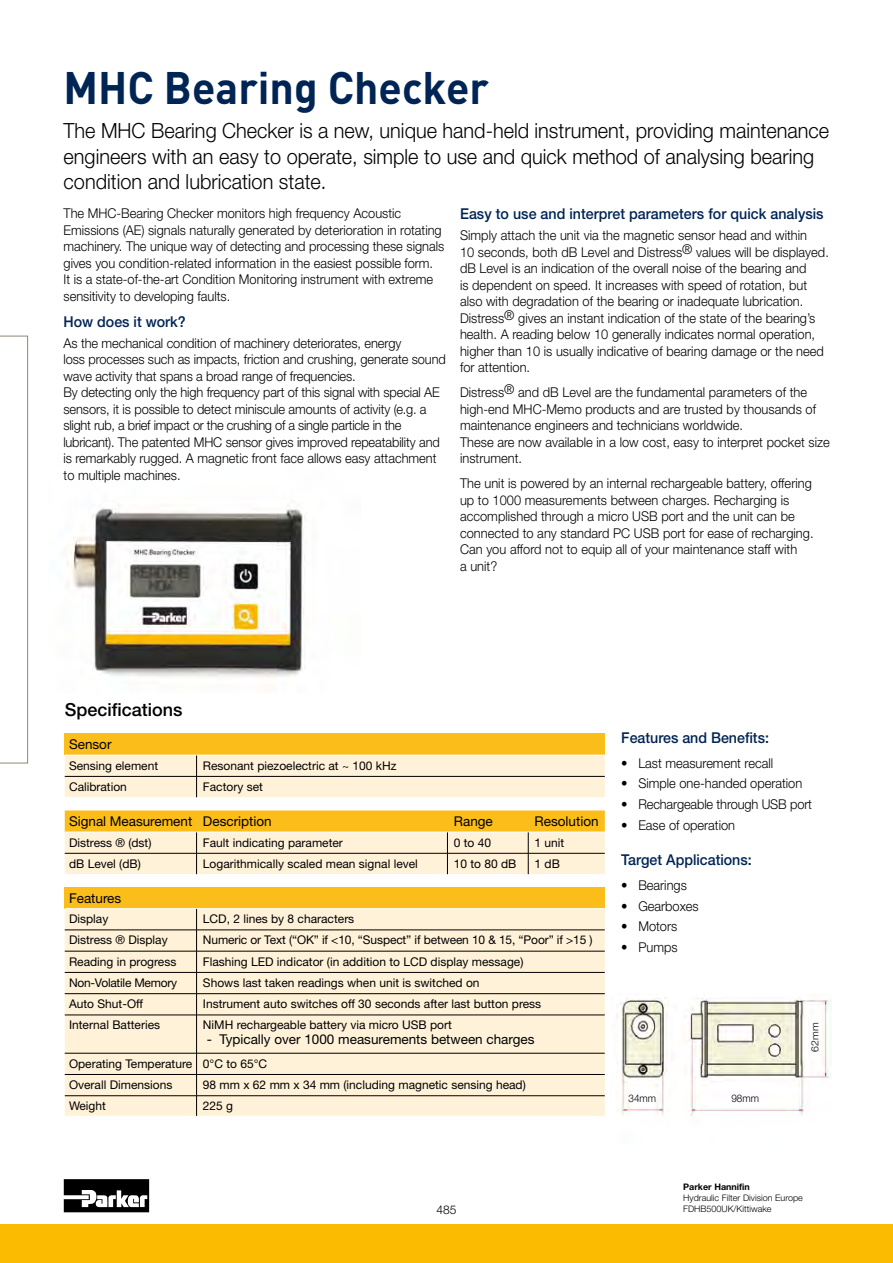
<style>
.page{position:relative;width:893px;height:1263px;background:#fff}
.page>*{position:absolute;margin:0;border:0;box-sizing:border-box;transform-origin:0 0}
.t1{font:700 45px "DINOT";color:#002454;scale:.95 1}
.t2{font:300 21px/25.5px "Helvetica Neue LT Std";color:#000;scale:.95 1}
.t3{font:500 18px "Helvetica Neue LT Std";color:#000}
.t4{font:500 15px "Helvetica Neue LT Std";color:#002454;scale:.95 1}
.t5{font:300 13.5px/16.5px "Helvetica Neue LT Std";color:#000;scale:.95 1}
.t6{font:13.5px "Helvetica Neue LT Std";color:#000}
.t7{font:12px/21.3px "Helvetica Neue LT Std";color:#000}
.t8{font:12px "Helvetica Neue LT Std";letter-spacing:-.02em;color:#000}
.t9{font:300 12px "Helvetica Neue LT Std";color:#000}
.t10{font:300 10.5px "Helvetica Neue LT Std";color:#000;scale:.95 1}
.t11{font:300 9.9px "Helvetica Neue LT Std";color:#000;scale:1.05 1}
.t12{font:300 9px/11.2px "Helvetica Neue LT Std";color:#000}
.t13{font:700 9px "Helvetica Neue LT Std";color:#000}
</style>
<div class="page">
<div style="left:0;top:1225px;width:893px;height:38px;background:#fabb00"></div>
<div style="left:64px;top:1179px;width:86px;height:35px;background:#adadad"></div>
<svg style="left:64px;top:1179px;width:85px;height:33px;background:#454545"></svg>
<svg style="left:0;top:336px;width:28px;height:427px"></svg>
<img style="left:67px;top:505px;width:238px;height:172px">
<img style="left:616px;top:997px;width:216px;height:120px">
<div style="left:65px;top:733px;width:540px;height:22px;background:#fbbd1a"></div>
<svg style="left:65px;top:755px;width:540px;height:43px;background:#f9ecd5"></svg>
<svg style="left:65px;top:810px;width:540px;height:64px;background:#f9dc97"></svg>
<div style="left:65px;top:887px;width:540px;height:22px;background:#fbbd1a"></div>
<div style="left:65px;top:909px;width:540px;height:207px;background:#fff2d9"></div>
<hr style="left:65px;top:908px;width:132px;height:1px;background:#fff">
<hr style="left:197px;top:908px;width:408px;height:1px;background:#fff">
<hr style="left:65px;top:930px;width:132px;height:1px;background:#000">
<hr style="left:197px;top:930px;width:408px;height:1px;background:#000">
<svg style="left:196px;top:909px;width:1px;height:106px"></svg>
<hr style="left:196px;top:1015px;width:1px;height:38px;background:#000">
<svg style="left:196px;top:1054px;width:1px;height:62px"></svg>
<hr style="left:65px;top:951px;width:132px;height:1px;background:#000">
<hr style="left:197px;top:951px;width:408px;height:1px;background:#000">
<hr style="left:65px;top:972px;width:132px;height:1px;background:#000">
<hr style="left:197px;top:972px;width:408px;height:1px;background:#000">
<hr style="left:65px;top:993px;width:132px;height:1px;background:#000">
<hr style="left:197px;top:993px;width:408px;height:1px;background:#000">
<hr style="left:65px;top:1015px;width:132px;height:1px;background:#000">
<hr style="left:197px;top:1015px;width:408px;height:1px;background:#000">
<hr style="left:65px;top:1053px;width:132px;height:1px;background:#000">
<hr style="left:197px;top:1053px;width:408px;height:1px;background:#000">
<hr style="left:65px;top:1074px;width:132px;height:1px;background:#000">
<hr style="left:197px;top:1074px;width:408px;height:1px;background:#000">
<hr style="left:65px;top:1095px;width:132px;height:1px;background:#000">
<hr style="left:197px;top:1095px;width:408px;height:1px;background:#000">
<h1 class="t1" style="left:64px;top:57px;width:449px">MHC Bearing Checker</h1>
<h2 class="t2" style="left:64px;top:118px;width:807px">The MHC Bearing Checker is a new, unique hand-held instrument, providing maintenance engineers with an easy to operate, simple to use and quick method of analysing bearing condition and lubrication state.</h2>
<p class="t4" style="left:460px;top:205px;width:384px">Easy to use and interpret parameters for quick analysis</p>
<p class="t5" style="left:460px;top:227px;width:390px">Simply attach the unit via the magnetic sensor head and within<br>10 seconds, both dB Level and Distress® values will be displayed. dB Level is an indication of the overall noise of the bearing and<br>is dependent on speed. It increases with speed of rotation, but also with degradation of the bearing or inadequate lubrication.<br>Distress® gives an instant indication of the state of the bearing’s health. A reading below 10 generally indicates normal operation, higher than 10 is usually indicative of bearing damage or the need for attention.</p>
<p class="t5" style="left:460px;top:384px;width:391px">Distress® and dB Level are the fundamental parameters of the high-end MHC-Memo products and are trusted by thousands of maintenance engineers and technicians worldwide.<br>These are now available in a low cost, easy to interpret pocket size instrument.</p>
<p class="t5" style="left:460px;top:475px;width:374px">The unit is powered by an internal rechargeable battery, offering up to 1000 measurements between charges. Recharging is accomplished through a micro USB port and the unit can be connected to any standard PC USB port for ease of recharging.<br>Can you afford not to equip all of your maintenance staff with<br>a unit?</p>
<p class="t5" style="left:64px;top:205px;width:402px">The MHC-Bearing Checker monitors high frequency Acoustic Emissions (AE) signals naturally generated by deterioration in rotating machinery. The unique way of detecting and processing these signals gives you condition-related information in the easiest possible form.<br>It is a state-of-the-art Condition Monitoring instrument with extreme sensitivity to developing faults.</p>
<p class="t4" style="left:64px;top:313px;width:130px">How does it work?</p>
<p class="t5" style="left:64px;top:334px;width:404px">As the mechanical condition of machinery deteriorates, energy<br>loss processes such as impacts, friction and crushing, generate sound wave activity that spans a broad range of frequencies.<br>By detecting only the high frequency part of this signal with special AE sensors, it is possible to detect miniscule amounts of activity (e.g. a slight rub, a brief impact or the crushing of a single particle in the lubricant). The patented MHC sensor gives improved repeatability and is remarkably rugged. A magnetic front face allows easy attachment to multiple machines.</p>
<h3 class="t3" style="left:65px;top:699px;width:119px">Specifications</h3>
<p class="t6" style="left:69px;top:736px;width:44px">Sensor</p>
<p class="t7" style="left:69px;top:754px;width:91px">Sensing element</p>
<p class="t7" style="left:203px;top:754px;width:195px">Resonant piezoelectric at ~ 100 kHz</p>
<p class="t7" style="left:69px;top:776px;width:59px">Calibration</p>
<p class="t7" style="left:203px;top:776px;width:61px">Factory set</p>
<p class="t6" style="left:69px;top:813px;width:204px">Signal Measurement Description</p>
<p class="t6" style="left:454px;top:813px;width:41px">Range</p>
<p class="t6" style="left:535px;top:813px;width:66px">Resolution</p>
<p class="t7" style="left:69px;top:831px;width:84px">Distress ® (dst)</p>
<p class="t7" style="left:203px;top:831px;width:142px">Fault indicating parameter</p>
<p class="t7" style="left:454px;top:831px;width:39px">0 to 40</p>
<p class="t7" style="left:535px;top:831px;width:31px">1 unit</p>
<p class="t7" style="left:69px;top:853px;width:73px">dB Level (dB)</p>
<p class="t7" style="left:203px;top:853px;width:216px">Logarithmically scaled mean signal level</p>
<p class="t7" style="left:454px;top:853px;width:64px">10 to 80 dB</p>
<p class="t7" style="left:535px;top:853px;width:27px">1 dB</p>
<p class="t6" style="left:69px;top:890px;width:54px">Features</p>
<p class="t7" style="left:69px;top:908px;width:41px">Display</p>
<p class="t7" style="left:203px;top:908px;width:153px">LCD, 2 lines by 8 characters</p>
<p class="t7" style="left:69px;top:929px;width:100px">Distress ® Display</p>
<p class="t7" style="left:203px;top:929px;width:391px">Numeric or Text (“OK” if &lt;10, “Suspect” if between 10 &amp; 15, “Poor” if &gt;15 )</p>
<p class="t7" style="left:69px;top:950px;width:109px">Reading in progress</p>
<p class="t7" style="left:203px;top:950px;width:322px">Flashing LED indicator (in addition to LCD display message)</p>
<p class="t8" style="left:69px;top:975px;width:110px">Non-Volatile Memory</p>
<p class="t7" style="left:203px;top:972px;width:278px">Shows last taken readings when unit is switched on</p>
<p class="t7" style="left:69px;top:993px;width:76px">Auto Shut-Off</p>
<p class="t7" style="left:203px;top:993px;width:340px">Instrument auto switches off 30 seconds after last button press</p>
<p class="t7" style="left:69px;top:1014px;width:93px">Internal Batteries</p>
<p class="t7" style="left:203px;top:1014px;width:251px">NiMH rechargeable battery via micro USB port</p>
<p class="t6" style="left:207px;top:1031px;width:329px">- Typically over 1000 measurements between charges</p>
<p class="t7" style="left:69px;top:1053px;width:200px">Operating Temperature 0°C to 65°C<br>Overall Dimensions</p>
<p class="t7" style="left:203px;top:1074px;width:324px">98 mm x 62 mm x 34 mm (including magnetic sensing head)</p>
<p class="t7" style="left:69px;top:1095px;width:38px">Weight</p>
<p class="t7" style="left:203px;top:1095px;width:32px">225 g</p>
<p class="t4" style="left:621px;top:728px;width:157px">Features and Benefits:</p>
<p class="t5" style="left:621px;top:754px;width:161px">• Last measurement recall</p>
<p class="t5" style="left:621px;top:775px;width:192px">• Simple one-handed operation</p>
<p class="t5" style="left:621px;top:796px;width:202px">• Rechargeable through USB port</p>
<p class="t5" style="left:621px;top:817px;width:121px">• Ease of operation</p>
<p class="t4" style="left:621px;top:851px;width:139px">Target Applications:</p>
<p class="t5" style="left:621px;top:876px;width:71px">• Bearings</p>
<p class="t5" style="left:621px;top:897px;width:83px">• Gearboxes</p>
<p class="t5" style="left:621px;top:918px;width:61px">• Motors</p>
<p class="t5" style="left:621px;top:939px;width:61px">• Pumps</p>
<p class="t10" style="left:629px;top:1091px;width:31px">34mm</p>
<p class="t10" style="left:731px;top:1091px;width:31px">98mm</p>
<p class="t11" style="left:809px;top:1052px;width:29px;rotate:-90deg">62mm</p>
<p class="t9" style="left:436px;top:1202px;width:22px">485</p>
<p class="t13" style="left:683px;top:1181px;width:68px">Parker Hannifin</p>
<p class="t12" style="left:683px;top:1192px;width:121px">Hydraulic Filter Division Europe<br>FDHB500UK/Kittiwake</p>
</div>
